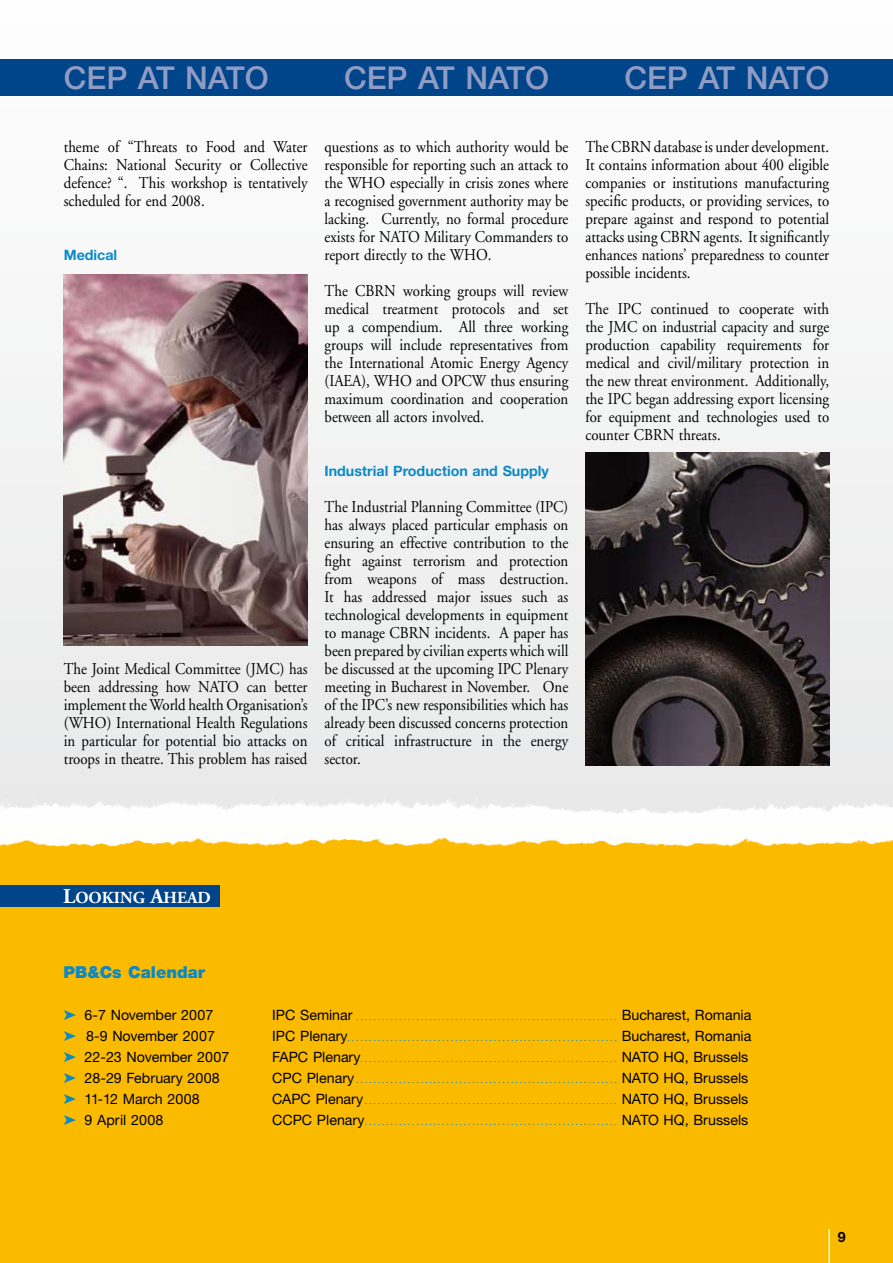
<style>
.page{position:relative;width:893px;height:1263px;background:#fff}
.page>*{position:absolute;margin:0;border:0;box-sizing:border-box;transform-origin:0 0}
.t1{font:500 31.5px "Helvetica Neue";color:#909cc4}
.t2{font:700 16.8px "Adobe Garamond";color:#fff}
.t3{font:16.5px/18px "Adobe Garamond";color:#000;text-align:justify;scale:.9 1}
.t4{font:900 16.5px "Helvetica Neue";color:#0b89c6}
.t5{font:14.25px "Helvetica Neue CE";color:#000}
.t6{font:700 14.25px "Helvetica Neue CE";color:#0b89c6}
.t7{font:9px "Helvetica Neue CE";color:#0b89c6}
.s1{font-size:21px}
.s2{color:#0b89c6}
.s3{font-size:14.25px;color:#000}
</style>
<div class="page">
<div style="left:0;top:0;width:893px;height:1020px;background:#f5f6f6"></div>
<div style="left:0;top:826px;width:893px;height:437px;background:#faba00"></div>
<div style="left:0;top:60px;width:893px;height:36px;background:#004489"></div>
<img style="left:0;top:792px;width:893px;height:57px">
<div style="left:0;top:885px;width:219px;height:21px;background:#004489"></div>
<hr style="left:828px;top:1229px;width:2px;height:34px;background:#fff">
<img style="left:64px;top:274px;width:244px;height:371px">
<img style="left:585px;top:453px;width:244px;height:312px">
<h1 class="t1" style="left:64px;top:59px;width:206px">CEP AT NATO</h1>
<h1 class="t1" style="left:344px;top:59px;width:206px">CEP AT NATO</h1>
<h1 class="t1" style="left:624px;top:59px;width:206px">CEP AT NATO</h1>
<p class="t3" style="left:64px;top:139px;width:272px">theme of “Threats to Food and Water Chains: National Security or Collective defence? “. This workshop is tentatively scheduled for end 2008.</p>
<p class="t6" style="left:64px;top:246px;width:55px">Medical</p>
<p class="t3" style="left:64px;top:661px;width:272px">The Joint Medical Committee (JMC) has been addressing how NATO can better implement the World health Organisation’s (WHO) International Health Regulations in particular for potential bio attacks on troops in theatre. This problem has raised</p>
<p class="t3" style="left:325px;top:139px;width:272px">questions as to which authority would be responsible for reporting such an attack to the WHO especially in crisis zones where a recognised government authority may be lacking. Currently, no formal procedure exists for NATO Military Commanders to report directly to the WHO.</p>
<p class="t3" style="left:325px;top:283px;width:272px">The CBRN working groups will review medical treatment protocols and set up a compendium. All three working groups will include representatives from the International Atomic Energy Agency (IAEA), WHO and OPCW thus ensuring maximum coordination and cooperation between all actors involved.</p>
<p class="t6" style="left:325px;top:462px;width:226px">Industrial Production and Supply</p>
<p class="t3" style="left:325px;top:499px;width:272px">The Industrial Planning Committee (IPC) has always placed particular emphasis on ensuring an effective contribution to the fight against terrorism and protection from weapons of mass destruction.<br>It has addressed major issues such as technological developments in equipment to manage CBRN incidents. A paper has been prepared by civilian experts which will be discussed at the upcoming IPC Plenary meeting in Bucharest in November. One of the IPC’s new responsibilities which has already been discussed concerns protection of critical infrastructure in the energy sector.</p>
<p class="t3" style="left:585px;top:139px;width:272px">The CBRN database is under development.<br>It contains information about 400 eligible companies or institutions manufacturing specific products, or providing services, to prepare against and respond to potential attacks using CBRN agents. It significantly enhances nations’ preparedness to counter possible incidents.</p>
<p class="t3" style="left:585px;top:301px;width:272px">The IPC continued to cooperate with the JMC on industrial capacity and surge production capability requirements for medical and civil/military protection in the new threat environment. Additionally, the IPC began addressing export licensing for equipment and technologies used to counter CBRN threats.</p>
<p class="t2" style="left:63px;top:888px;width:149px"><span class="s1">L</span>OOKING <span class="s1">A</span>HEAD</p>
<p class="t4" style="left:64px;top:962px;width:143px">PB&amp;Cs Calendar</p>
<p class="t5" style="left:64px;top:1006px;width:151px"><span class="s2">➤</span> 6-7 November 2007</p>
<p class="t7" style="left:272px;top:1011px;width:481px"><span class="s3">IPC Seminar</span> ............................................................. <span class="s3">Bucharest, Romania</span></p>
<p class="t5" style="left:64px;top:1027px;width:153px"><span class="s2">➤</span> 8-9 November 2007</p>
<p class="t7" style="left:272px;top:1032px;width:481px"><span class="s3">IPC Plenary</span>............................................................... <span class="s3">Bucharest, Romania</span></p>
<p class="t5" style="left:64px;top:1048px;width:167px"><span class="s2">➤</span> 22-23 November 2007</p>
<p class="t7" style="left:272px;top:1053px;width:478px"><span class="s3">FAPC Plenary</span>............................................................ <span class="s3">NATO HQ, Brussels</span></p>
<p class="t5" style="left:64px;top:1069px;width:158px"><span class="s2">➤</span> 28-29 February 2008</p>
<p class="t7" style="left:272px;top:1074px;width:478px"><span class="s3">CPC Plenary</span>............................................................. <span class="s3">NATO HQ, Brussels</span></p>
<p class="t5" style="left:64px;top:1090px;width:138px"><span class="s2">➤</span> 11-12 March 2008</p>
<p class="t7" style="left:272px;top:1095px;width:478px"><span class="s3">CAPC Plenary</span>........................................................... <span class="s3">NATO HQ, Brussels</span></p>
<p class="t5" style="left:64px;top:1111px;width:101px"><span class="s2">➤</span> 9 April 2008</p>
<p class="t7" style="left:272px;top:1116px;width:478px"><span class="s3">CCPC Plenary</span>........................................................... <span class="s3">NATO HQ, Brussels</span></p>
</div>
